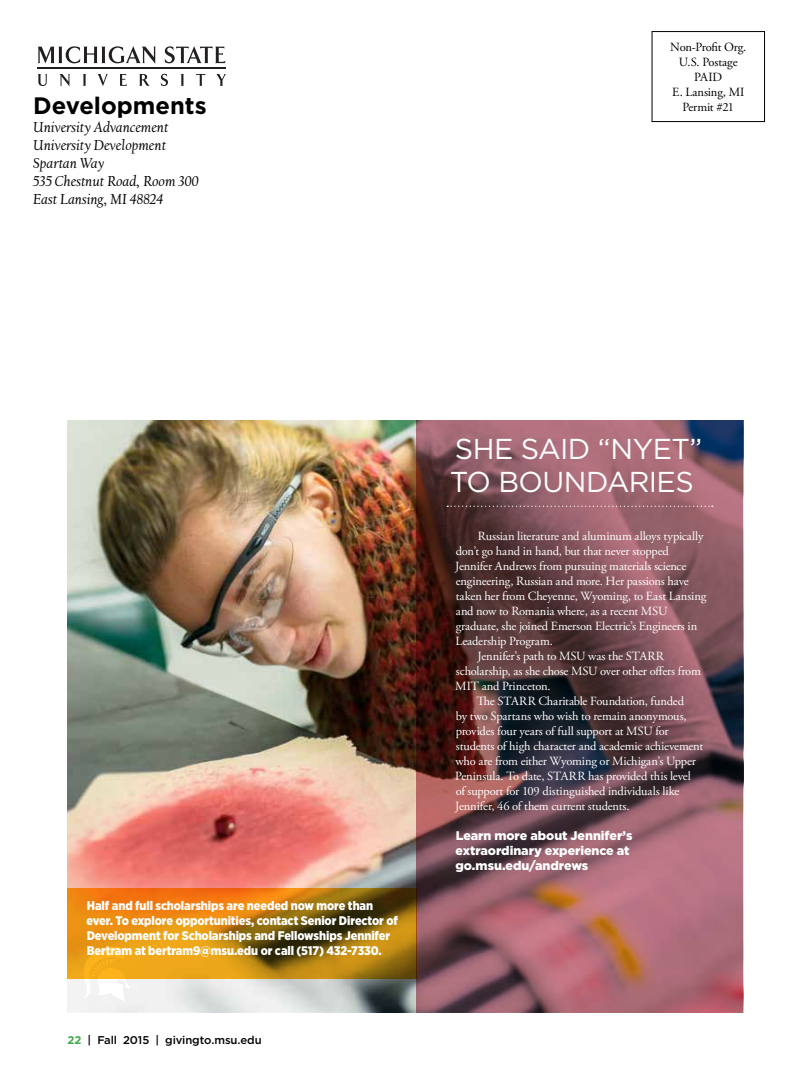
<style>
.page{position:relative;width:810px;height:1080px;background:#fff}
.page>*{position:absolute;margin:0;border:0;box-sizing:border-box;transform-origin:0 0}
.t1{font:28.75px/33.8px "Gotham";letter-spacing:-.02em;color:#fff}
.t2{font:700 23.75px "Gotham";color:#000}
.t3{font:italic 15px/18px "Californian FB Text";color:#000}
.t4{font:12.5px "Adobe Garamond Pro";letter-spacing:-.015em;color:#fff}
.t5{font:900 12.5px/15px "Gotham Narrow";letter-spacing:-.01em;color:#fff}
.t6{font:900 12.5px/15px "Gotham";letter-spacing:-.005em;color:#fff}
.t7{font:12.5px/15px "Adobe Garamond Pro";letter-spacing:-.015em;color:#000;text-align:center}
.t8{font:500 11.25px "Gotham";letter-spacing:-.01em;color:#000}
.s1{font-weight:700;color:#41ad49}
</style>
<div class="page">
<img style="left:68px;top:420px;width:348px;height:592px">
<svg style="left:416px;top:420px;width:327px;height:592px;background:#7b4e56"></svg>
<div style="left:652px;top:31px;width:113px;height:91px;border:1px solid #000"></div>
<svg style="left:81px;top:979px;width:50px;height:22px"></svg>
<svg style="left:447px;top:506px;width:266px;height:1px"></svg>
<svg style="left:68px;top:888px;width:349px;height:91px;background:#bc7b11"></svg>
<svg style="left:37px;top:46px;width:189px;height:40px"></svg>
<hr style="left:38px;top:67px;width:188px;height:2px;background:#231f20">
<h2 class="t2" style="left:33px;top:90px;width:175px">Developments</h2>
<p class="t3" style="left:33px;top:118px;width:167px">University Advancement<br>University Development<br>Spartan Way<br>535 Chestnut Road, Room 300<br>East Lansing, MI 48824</p>
<p class="t7" style="left:670px;top:40px;width:77px">Non-Profit Org.<br>U.S. Postage<br>PAID<br>E. Lansing, MI<br>Permit #21</p>
<p class="t5" style="left:86px;top:898px;width:313px">Half and full scholarships are needed now more than ever. To explore opportunities, contact Senior Director of Development for Scholarships and Fellowships Jennifer Bertram at bertram9@msu.edu or call (517) 432-7330.</p>
<p class="t8" style="left:68px;top:1033px;width:196px"><span class="s1">22</span> | Fall 2015 | givingto.msu.edu</p>
<h1 class="t1" style="left:450px;top:431px;width:254px">SHE SAID “NYET”<br>TO BOUNDARIES</h1>
<p class="t4" style="left:478px;top:529px;width:227px">Russian literature and aluminum alloys typically</p>
<p class="t4" style="left:456px;top:544px;width:215px">don’t go hand in hand, but that never stopped</p>
<p class="t4" style="left:455px;top:559px;width:233px">Jennifer Andrews from pursuing materials science</p>
<p class="t4" style="left:456px;top:574px;width:235px">engineering, Russian and more. Her passions have</p>
<p class="t4" style="left:456px;top:589px;width:252px">taken her from Cheyenne, Wyoming, to East Lansing</p>
<p class="t4" style="left:456px;top:604px;width:213px">and now to Romania where, as a recent MSU</p>
<p class="t4" style="left:456px;top:619px;width:243px">graduate, she joined Emerson Electric’s Engineers in</p>
<p class="t4" style="left:455px;top:634px;width:99px">Leadership Program.</p>
<p class="t4" style="left:478px;top:649px;width:188px">Jennifer’s path to MSU was the STARR</p>
<p class="t4" style="left:456px;top:664px;width:246px">scholarship, as she chose MSU over other offers from</p>
<p class="t4" style="left:455px;top:679px;width:97px">MIT and Princeton.</p>
<p class="t4" style="left:477px;top:694px;width:209px">The STARR Charitable Foundation, funded</p>
<p class="t4" style="left:456px;top:709px;width:232px">by two Spartans who wish to remain anonymous,</p>
<p class="t4" style="left:456px;top:724px;width:214px">provides four years of full support at MSU for</p>
<p class="t4" style="left:456px;top:739px;width:249px">students of high character and academic achievement</p>
<p class="t4" style="left:456px;top:754px;width:242px">who are from either Wyoming or Michigan’s Upper</p>
<p class="t4" style="left:455px;top:769px;width:237px">Peninsula. To date, STARR has provided this level</p>
<p class="t4" style="left:456px;top:784px;width:225px">of support for 109 distinguished individuals like</p>
<p class="t4" style="left:455px;top:799px;width:176px">Jennifer, 46 of them current students.</p>
<p class="t6" style="left:456px;top:828px;width:178px">Learn more about Jennifer’s extraordinary experience at go.msu.edu/andrews</p>
</div>
